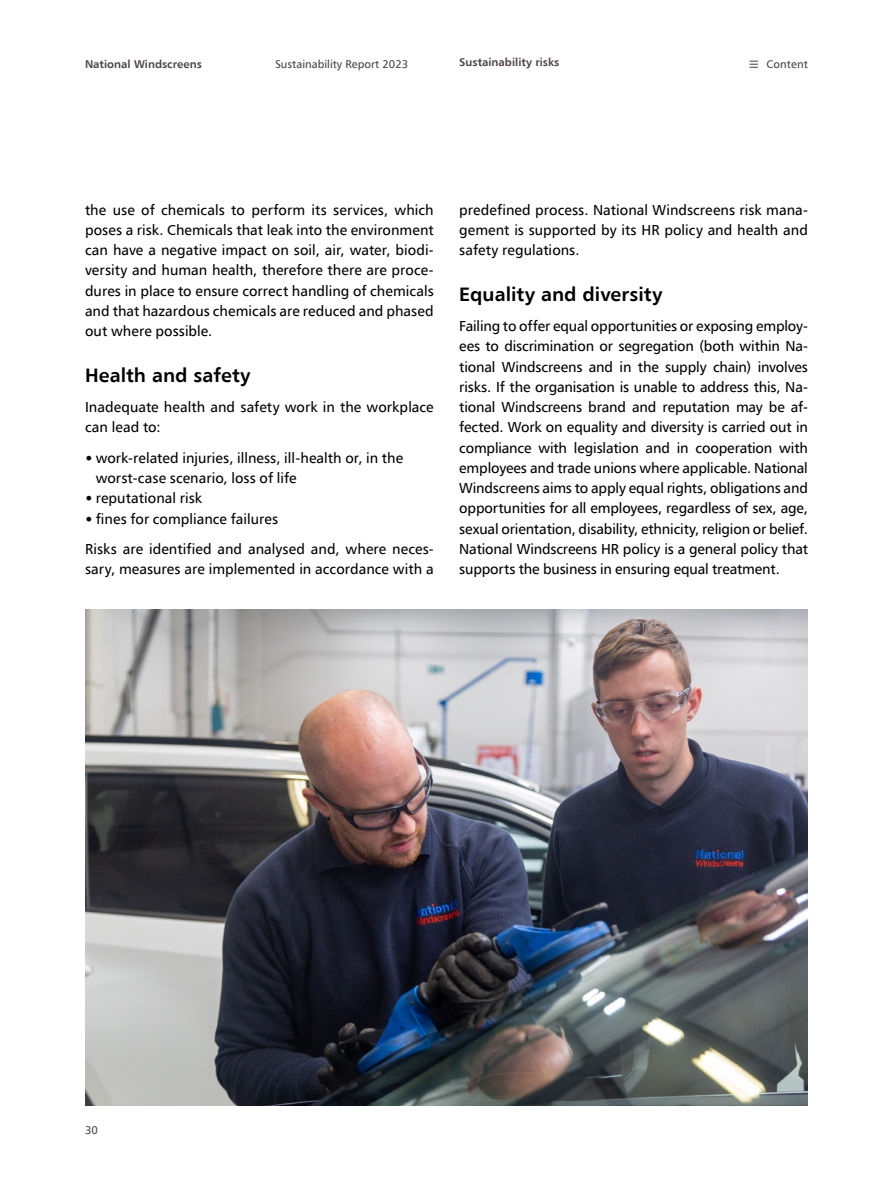
<style>
.page{position:relative;width:893px;height:1191px;background:#fff}
.page>*{position:absolute;margin:0;border:0;box-sizing:border-box;transform-origin:0 0}
.t1{font:700 19.5px "Humanist 777 BT";color:#000}
.t2{font:14.55px/20.2px "Humanist 777 BT";letter-spacing:.005em;color:#000;text-align:justify}
.t3{font:700 11.25px "Humanist 777 BT";color:#4b433f}
.t4{font:11.25px "Humanist 777 BT";color:#4b433f}
.s1{font-family:"DIN Pro"}
</style>
<div class="page">
<img style="left:85px;top:609px;width:723px;height:497px">
<svg style="left:750px;top:61px;width:8px;height:7px"></svg>
<p class="t3" style="left:85px;top:57px;width:118px">National Windscreens</p>
<p class="t4" style="left:275px;top:57px;width:135px">Sustainability Report 2023</p>
<p class="t3" style="left:459px;top:55px;width:102px">Sustainability risks</p>
<p class="t4" style="left:767px;top:57px;width:43px">Content</p>
<p class="t2" style="left:85px;top:199px;width:350px">the use of chemicals to perform its services, which poses a risk. Chemicals that leak into the environment can have a negative impact on soil, air, water, biodi&shy;versity and human health, therefore there are proce&shy;dures in place to ensure correct handling of chemicals and that hazardous chemicals are reduced and phased out where possible.</p>
<h1 class="t1" style="left:85px;top:362px;width:167px">Health and safety</h1>
<p class="t2" style="left:85px;top:396px;width:350px">Inadequate health and safety work in the workplace can lead to:</p>
<p class="t2" style="left:96px;top:447px;width:309px;text-indent:-11px"><span class="s1">•</span> work-related injuries, illness, ill-health or, in the worst-case scenario, loss of life</p>
<p class="t2" style="left:85px;top:488px;width:119px"><span class="s1">•</span> reputational risk</p>
<p class="t2" style="left:85px;top:503px;width:350px;line-height:30.3px"><span class="s1">•</span> fines for compliance failures<br>Risks are identified and analysed and, where neces-</p>
<p class="t2" style="left:85px;top:558px;width:350px">sary, measures are implemented in accordance with a</p>
<p class="t2" style="left:459px;top:199px;width:350px">predefined process. National Windscreens risk mana&shy;gement is supported by its HR policy and health and safety regulations.</p>
<h1 class="t1" style="left:459px;top:281px;width:205px">Equality and diversity</h1>
<p class="t2" style="left:459px;top:315px;width:350px">Failing to offer equal opportunities or exposing employ&shy;ees to discrimination or segregation (both within Na&shy;tional Windscreens and in the supply chain) involves risks. If the organisation is unable to address this, Na&shy;tional Windscreens brand and reputation may be af&shy;fected. Work on equality and diversity is carried out in compliance with legislation and in cooperation with employees and trade unions where applicable. National Windscreens aims to apply equal rights, obligations and opportunities for all employees, regardless of sex, age, sexual orientation, disability, ethnicity, religion or belief.<br>National Windscreens HR policy is a general policy that supports the business in ensuring equal treatment.</p>
<p class="t4" style="left:85px;top:1122px;width:14px">30</p>
</div>
